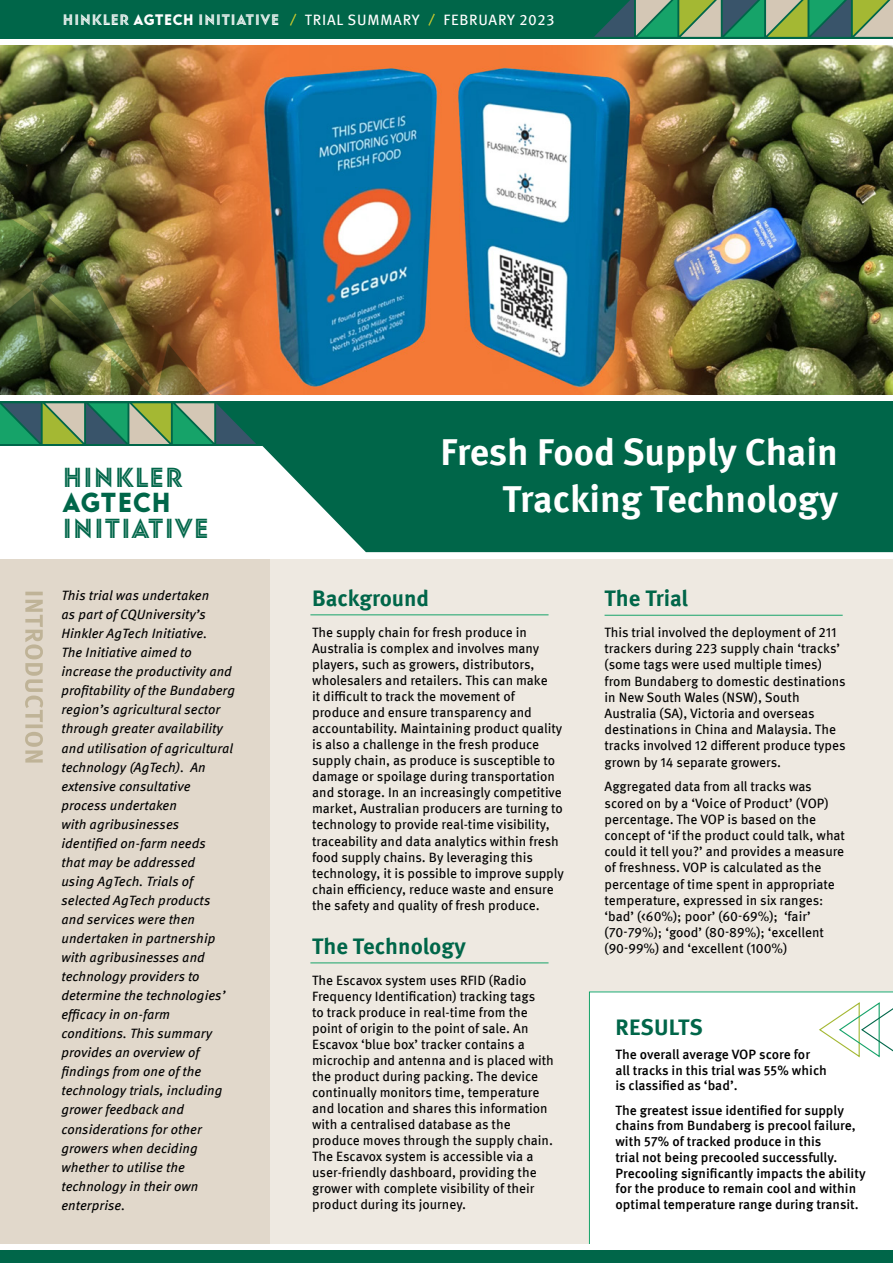
<style>
.page{position:relative;width:893px;height:1263px;background:#fff}
.page>*{position:absolute;margin:0;border:0;box-sizing:border-box;transform-origin:0 0}
.t1{font:700 37.5px/47.5px "Meta Pro";letter-spacing:-.005em;color:#fff;text-align:right}
.t2{font:27.15px "Baro Line Four";letter-spacing:.02em;color:#006649}
.t3{font:27.15px "Baro";letter-spacing:.02em;color:#006649}
.t4{font:700 22.5px "Meta Pro";color:#006649}
.t5{font:15px "Meta Pro";letter-spacing:.05em;color:#fff}
.t6{font:15px "Baro Line Four";letter-spacing:.02em;color:#fff}
.t7{font:13.5px/16px "Meta Pro";color:#000}
.t8{font:italic 13.5px/19px "Meta Pro";letter-spacing:.005em;color:#000}
.t9{font:500 13.5px/15.8px "Meta Pro";color:#000}
.s1{font-family:"Baro"}
</style>
<div class="page">
<div style="left:0;top:538px;width:893px;height:715px;background:#eee9e1"></div>
<div style="left:589px;top:991px;width:304px;height:253px;background:#fff"></div>
<svg style="left:818px;top:1001px;width:75px;height:57px;background:#edf5ed"></svg>
<img style="left:0;top:45px;width:893px;height:350px">
<div style="left:0;top:438px;width:893px;height:121px;background:#fff"></div>
<div style="left:332px;top:446px;width:561px;height:106px;background:#006649"></div>
<div style="left:0;top:0;width:469px;height:39px;background:#006649"></div>
<div style="left:424px;top:0;width:469px;height:39px;background:#006649"></div>
<svg style="left:594px;top:0;width:299px;height:37px;background:#64966d"></svg>
<svg style="left:290px;top:13px;width:7px;height:13px"></svg>
<svg style="left:428px;top:13px;width:7px;height:13px"></svg>
<div style="left:0;top:401px;width:893px;height:45px;background:#006649"></div>
<img style="left:0;top:92px;width:332px;height:426px">
<div style="left:0;top:559px;width:269px;height:685px;background:#e1d8cb"></div>
<hr style="left:310px;top:614px;width:239px;height:1px;background:#16a369">
<hr style="left:605px;top:615px;width:238px;height:1px;background:#16a369">
<hr style="left:310px;top:962px;width:239px;height:1px;background:#16a369">
<svg style="left:25px;top:592px;width:18px;height:170px"></svg>
<div style="left:0;top:1244px;width:893px;height:6px;background:#fff"></div>
<div style="left:0;top:1250px;width:893px;height:13px;background:#006649"></div>
<p class="t6" style="left:63px;top:11px;width:218px">HINKLER <span class="s1">AGTECH</span> INITIATIVE</p>
<p class="t5" style="left:305px;top:8px;width:116px">TRIAL SUMMARY</p>
<p class="t5" style="left:444px;top:8px;width:112px">FEBRUARY 2023</p>
<h2 class="t2" style="left:63px;top:461px;width:122px">HINKLER</h2>
<h2 class="t3" style="left:63px;top:486px;width:110px">AGTECH</h2>
<h2 class="t2" style="left:63px;top:512px;width:148px">INITIATIVE</h2>
<h1 class="t1" style="left:440px;top:426px;width:399px">Fresh Food Supply Chain<br>Tracking Technology</h1>
<h3 class="t4" style="left:312px;top:580px;width:119px">Background</h3>
<p class="t7" style="left:312px;top:623px;width:253px">The supply chain for fresh produce in Australia is complex and involves many players, such as growers, distributors, wholesalers and retailers. This can make<br>it difficult to track the movement of produce and ensure transparency and accountability. Maintaining product quality is also a challenge in the fresh produce supply chain, as produce is susceptible to damage or spoilage during transportation and storage. In an increasingly competitive market, Australian producers are turning to technology to provide real-time visibility, traceability and data analytics within fresh food supply chains. By leveraging this technology, it is possible to improve supply chain efficiency, reduce waste and ensure the safety and quality of fresh produce.</p>
<h3 class="t4" style="left:312px;top:928px;width:155px">The Technology</h3>
<p class="t7" style="left:312px;top:971px;width:243px">The Escavox system uses RFID (Radio Frequency Identification) tracking tags<br>to track produce in real-time from the point of origin to the point of sale. An Escavox ‘blue box’ tracker contains a microchip and antenna and is placed with the product during packing. The device continually monitors time, temperature and location and shares this information with a centralised database as the produce moves through the supply chain.<br>The Escavox system is accessible via a user-friendly dashboard, providing the grower with complete visibility of their product during its journey.</p>
<p class="t8" style="left:61px;top:585px;width:175px">This trial was undertaken<br>as part of CQUniversity’s<br>Hinkler AgTech Initiative.<br>The Initiative aimed to increase the productivity and profitability of the Bundaberg region’s agricultural sector through greater availability and utilisation of agricultural technology (AgTech). An extensive consultative process undertaken<br>with agribusinesses identified on-farm needs<br>that may be addressed<br>using AgTech. Trials of selected AgTech products and services were then undertaken in partnership with agribusinesses and technology providers to determine the technologies’ efficacy in on-farm conditions. This summary provides an overview of findings from one of the technology trials, including grower feedback and considerations for other growers when deciding whether to utilise the technology in their own enterprise.</p>
<h3 class="t4" style="left:605px;top:580px;width:85px">The Trial</h3>
<p class="t7" style="left:605px;top:623px;width:243px">This trial involved the deployment of 211 trackers during 223 supply chain ‘tracks’ (some tags were used multiple times) from Bundaberg to domestic destinations in New South Wales (NSW), South Australia (SA), Victoria and overseas destinations in China and Malaysia. The tracks involved 12 different produce types grown by 14 separate growers.</p>
<p class="t7" style="left:605px;top:778px;width:242px">Aggregated data from all tracks was scored on by a ‘Voice of Product’ (VOP) percentage. The VOP is based on the concept of ‘if the product could talk, what could it tell you?’ and provides a measure of freshness. VOP is calculated as the percentage of time spent in appropriate temperature, expressed in six ranges: ‘bad’ (&lt;60%); poor’ (60-69%); ‘fair’ (70-79%); ‘good’ (80-89%); ‘excellent (90-99%) and ‘excellent (100%)</p>
<h3 class="t4" style="left:616px;top:1009px;width:89px">RESULTS</h3>
<p class="t9" style="left:615px;top:1045px;width:213px">The overall average VOP score for all tracks in this trial was 55% which is classified as ‘bad’.</p>
<p class="t9" style="left:615px;top:1101px;width:252px">The greatest issue identified for supply chains from Bundaberg is precool failure, with 57% of tracked produce in this<br>trial not being precooled successfully.<br>Precooling significantly impacts the ability for the produce to remain cool and within optimal temperature range during transit.</p>
</div>
